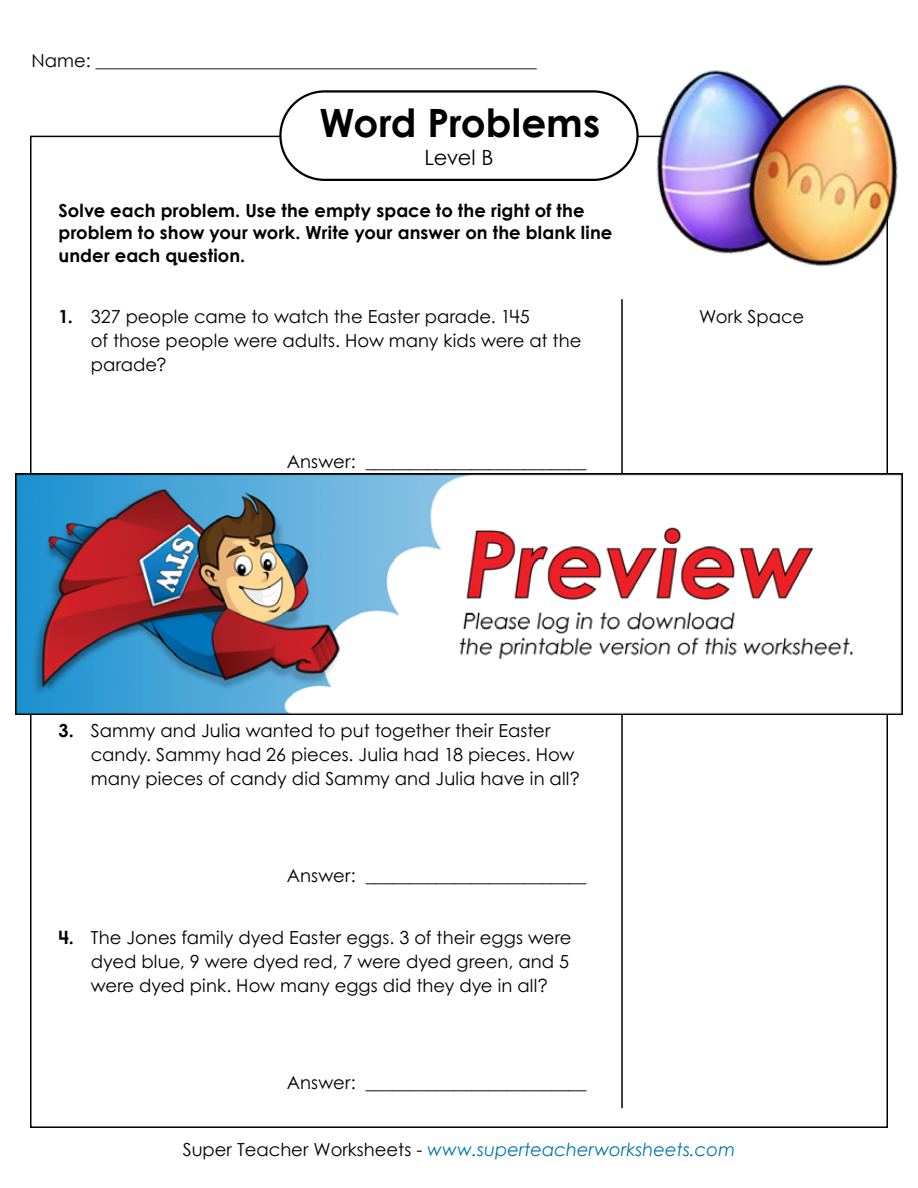
<style>
.page{position:relative;width:918px;height:1188px;background:#fff}
.page>*{position:absolute;margin:0;border:0;box-sizing:border-box;transform-origin:0 0}
.t1{font:700 39px "Century Gothic 2";color:#000}
.t2{font:21px "Century Gothic 2";letter-spacing:-.025em;color:#000}
.t3{font:18px/24px "Century STW4";color:#000}
.t4{font:700 18px/22.5px "Century STW4";letter-spacing:.005em;color:#000}
.t5{font:18px "Century Gothic 2";color:#000}
.t6{font:italic 18px "Century Gothic 2";color:#0075af}
.s1{font-weight:700}
.s2{font-style:normal;color:#000}
</style>
<div class="page">
<div style="left:279px;top:90px;width:360px;height:91px;border:2px solid #000;border-radius:44px"></div>
<hr style="left:621px;top:299px;width:2px;height:809px;background:#000">
<img style="left:641px;top:70px;width:257px;height:210px">
<img style="left:16px;top:473px;width:886px;height:242px">
<p class="t5" style="left:32px;top:48px;width:507px">Name: _________________________________________________</p>
<h1 class="t1" style="left:319px;top:93px;width:282px">Word Problems</h1>
<p class="t2" style="left:424px;top:142px;width:71px">Level B</p>
<p class="t4" style="left:59px;top:198px;width:555px">Solve each problem. Use the empty space to the right of the problem to show your work. Write your answer on the blank line under each question.</p>
<p class="t3" style="left:91px;top:304px;width:492px;text-indent:-32px"><span class="s1">1.</span> 327 people came to watch the Easter parade. 145<br>of those people were adults. How many kids were at the parade?</p>
<p class="t3" style="left:287px;top:450px;width:301px">Answer: _________________________</p>
<p class="t3" style="left:699px;top:304px;width:106px">Work Space</p>
<p class="t3" style="left:91px;top:718px;width:490px;text-indent:-32px"><span class="s1">3.</span> Sammy and Julia wanted to put together their Easter candy. Sammy had 26 pieces. Julia had 18 pieces. How many pieces of candy did Sammy and Julia have in all?</p>
<p class="t3" style="left:287px;top:864px;width:301px">Answer: _________________________</p>
<p class="t3" style="left:91px;top:925px;width:482px;text-indent:-32px"><span class="s1">4.</span> The Jones family dyed Easter eggs. 3 of their eggs were dyed blue, 9 were dyed red, 7 were dyed green, and 5 were dyed pink. How many eggs did they dye in all?</p>
<p class="t3" style="left:287px;top:1071px;width:301px">Answer: _________________________</p>
<p class="t6" style="left:183px;top:1137px;width:554px"><span class="s2">Super Teacher Worksheets -</span> www.superteacherworksheets.com</p>
</div>
